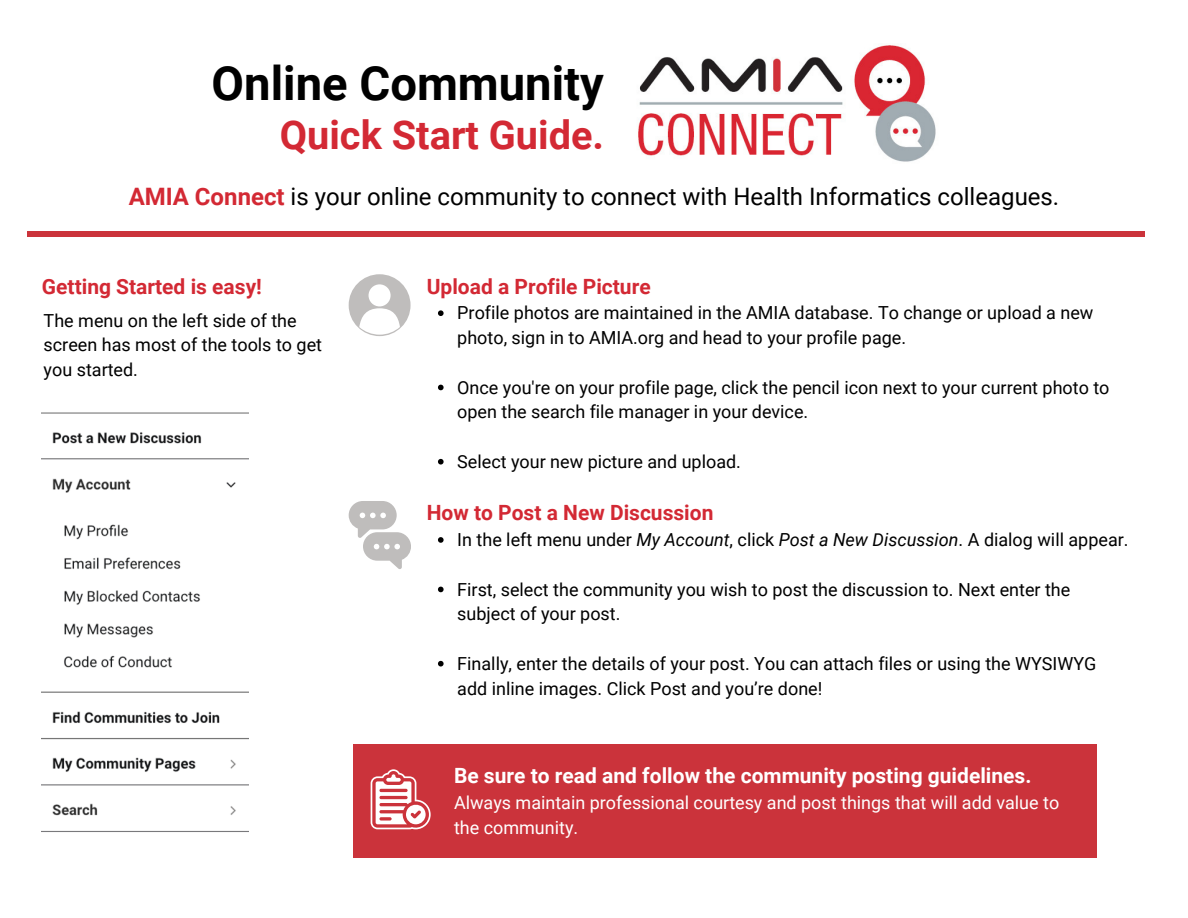
<style>
.page{position:relative;width:1188px;height:918px;background:#fff}
.page>*{position:absolute;margin:0;border:0;box-sizing:border-box;transform-origin:0 0}
.t1{font:700 47.25px "Roboto";color:#000}
.t2{font:700 39.75px "Roboto";color:#d32934}
.t3{font:24px "Roboto";color:#000}
.t4{font:700 21px "Roboto";color:#d32934}
.t5{font:700 21px "Roboto";color:#fff}
.t6{font:18px/24.8px "Roboto";color:#000}
.t7{font:18px/24.8px "Roboto";color:#fff}
.s1{font-weight:700;color:#d32934}
.s2{font-style:italic}
</style>
<div class="page">
<img style="left:638px;top:45px;width:298px;height:117px">
<img style="left:42px;top:412px;width:207px;height:420px">
<div style="left:353px;top:745px;width:744px;height:113px;background:#cb333b"></div>
<div style="left:28px;top:231px;width:1117px;height:6px;background:#cb333b"></div>
<div style="left:349px;top:274px;width:62px;height:62px;background:#bfbdbc;border-radius:50%"></div>
<div style="left:369px;top:284px;width:22px;height:22px;background:#fff;border-radius:50%"></div>
<svg style="left:359px;top:308px;width:41px;height:27px"></svg>
<svg style="left:349px;top:501px;width:62px;height:68px"></svg>
<svg style="left:371px;top:769px;width:60px;height:61px"></svg>
<svg style="left:438px;top:537px;width:6px;height:6px"></svg>
<svg style="left:438px;top:587px;width:6px;height:5px"></svg>
<svg style="left:438px;top:661px;width:6px;height:6px"></svg>
<svg style="left:438px;top:310px;width:6px;height:6px"></svg>
<svg style="left:438px;top:385px;width:6px;height:5px"></svg>
<svg style="left:438px;top:459px;width:6px;height:6px"></svg>
<p class="t1" style="left:212px;top:56px;width:394px">Online Community</p>
<h3 class="t2" style="left:280px;top:113px;width:326px">Quick Start Guide.</h3>
<h4 class="t3" style="left:129px;top:182px;width:932px"><span class="s1">AMIA Connect</span> is your online community to connect with Health Informatics colleagues.</h4>
<p class="t4" style="left:42px;top:274px;width:221px">Getting Started is easy!</p>
<p class="t6" style="left:44px;top:308px;width:280px">The menu on the left side of the screen has most of the tools to get you started.</p>
<p class="t4" style="left:427px;top:274px;width:226px">Upload a Profile Picture</p>
<p class="t6" style="left:457px;top:301px;width:638px">Profile photos are maintained in the AMIA database. To change or upload a new photo, sign in to AMIA.org and head to your profile page.</p>
<h4 class="t6" style="left:457px;top:375px;width:654px">Once you're on your profile page, click the pencil icon next to your current photo to open the search file manager in your device.</h4>
<p class="t6" style="left:457px;top:449px;width:285px">Select your new picture and upload.</p>
<p class="t4" style="left:427px;top:501px;width:288px">How to Post a New Discussion</p>
<h4 class="t6" style="left:457px;top:528px;width:673px">In the left menu under <span class="s2">My Account</span>, click <span class="s2">Post a New Discussion</span>. A dialog will appear.</h4>
<p class="t6" style="left:457px;top:577px;width:615px">First, select the community you wish to post the discussion to. Next enter the subject of your post.</p>
<p class="t6" style="left:457px;top:651px;width:641px">Finally, enter the details of your post. You can attach files or using the WYSIWYG add inline images. Click Post and you’re done!</p>
<p class="t5" style="left:454px;top:764px;width:579px">Be sure to read and follow the community posting guidelines.</p>
<p class="t7" style="left:454px;top:790px;width:607px">Always maintain professional courtesy and post things that will add value to the community.</p>
</div>
